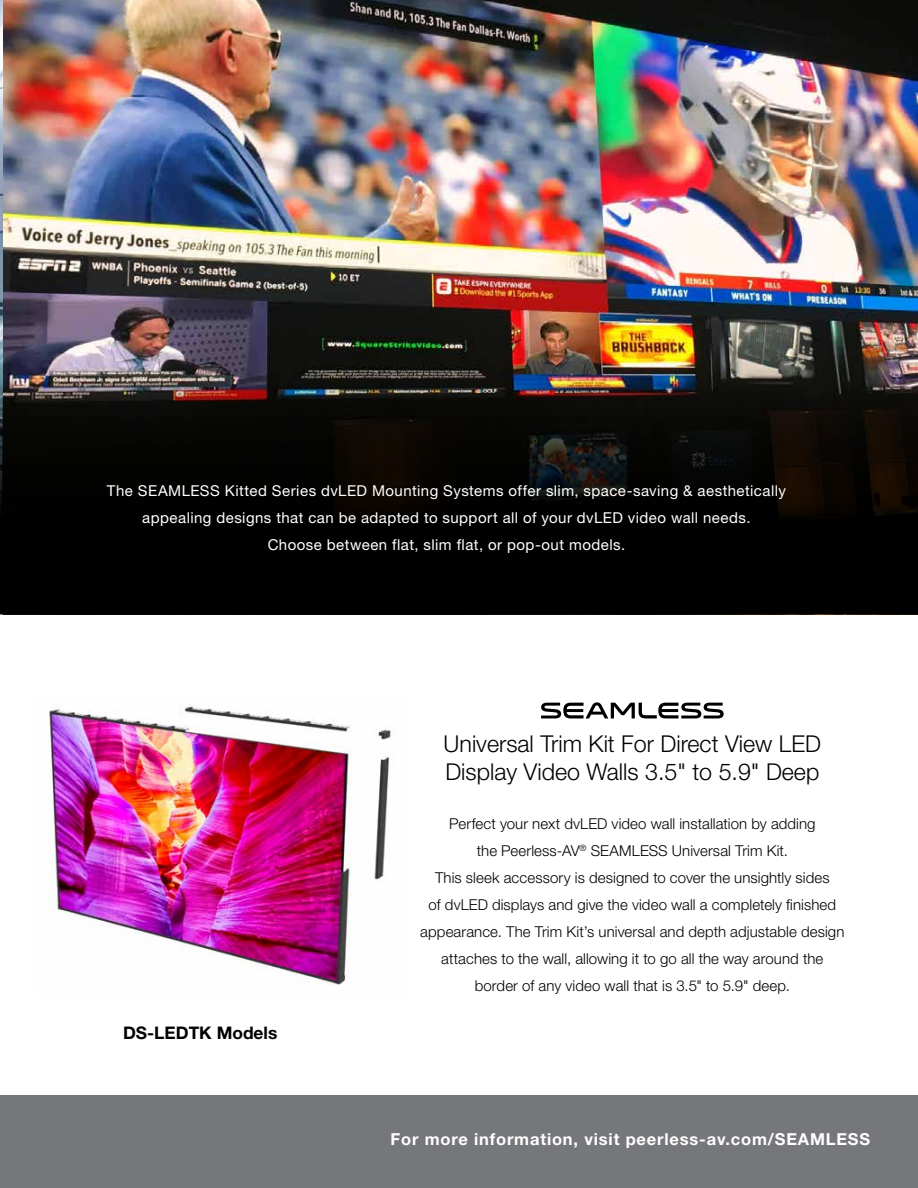
<style>
.page{position:relative;width:918px;height:1188px;background:#fff}
.page>*{position:absolute;margin:0;border:0;box-sizing:border-box;transform-origin:0 0}
.t1{font:300 23.25px/27.9px "Helvetica Neue LT Std";color:#000}
.t2{font:700 17.4px "Helvetica Neue LT Std";color:#000}
.t3{font:700 16.5px "Helvetica Neue LT Std";letter-spacing:.05em;color:#fff}
.t4{font:300 15px/27px "Helvetica Neue LT Std";letter-spacing:.005em;color:#000;text-align:center}
.t5{font:15px/27px "Helvetica Neue LT Std";letter-spacing:.03em;color:#fff;text-align:center}
</style>
<div class="page">
<img style="left:2px;top:0;width:916px;height:382px">
<img style="left:0;top:0;width:2px;height:382px">
<div style="left:0;top:1096px;width:918px;height:92px;background:#76777b"></div>
<svg style="left:0;top:382px;width:2px;height:138px"></svg>
<div style="left:0;top:520px;width:918px;height:94px;background:#000"></div>
<svg style="left:2px;top:382px;width:916px;height:138px;background:#0e0b09"></svg>
<img style="left:49px;top:703px;width:346px;height:282px">
<svg style="left:541px;top:702px;width:183px;height:16px"></svg>
<p class="t5" style="left:107px;top:477px;width:681px">The SEAMLESS Kitted Series dvLED Mounting Systems offer slim, space-saving &amp; aesthetically appealing designs that can be adapted to support all of your dvLED video wall needs.<br>Choose between flat, slim flat, or pop-out models.</p>
<p class="t2" style="left:123px;top:1022px;width:156px">DS-LEDTK Models</p>
<h1 class="t1" style="left:444px;top:730px;width:379px">Universal Trim Kit For Direct View LED<br>Display Video Walls 3.5" to 5.9" Deep</h1>
<p class="t4" style="left:420px;top:810px;width:426px">Perfect your next dvLED video wall installation by adding<br>the Peerless-AV<sup>®</sup> SEAMLESS Universal Trim Kit.<br>This sleek accessory is designed to cover the unsightly sides<br>of dvLED displays and give the video wall a completely finished appearance. The Trim Kit’s universal and depth adjustable design attaches to the wall, allowing it to go all the way around the border of any video wall that is 3.5" to 5.9" deep.</p>
<p class="t3" style="left:391px;top:1129px;width:481px">For more information, visit peerless-av.com/SEAMLESS</p>
</div>
